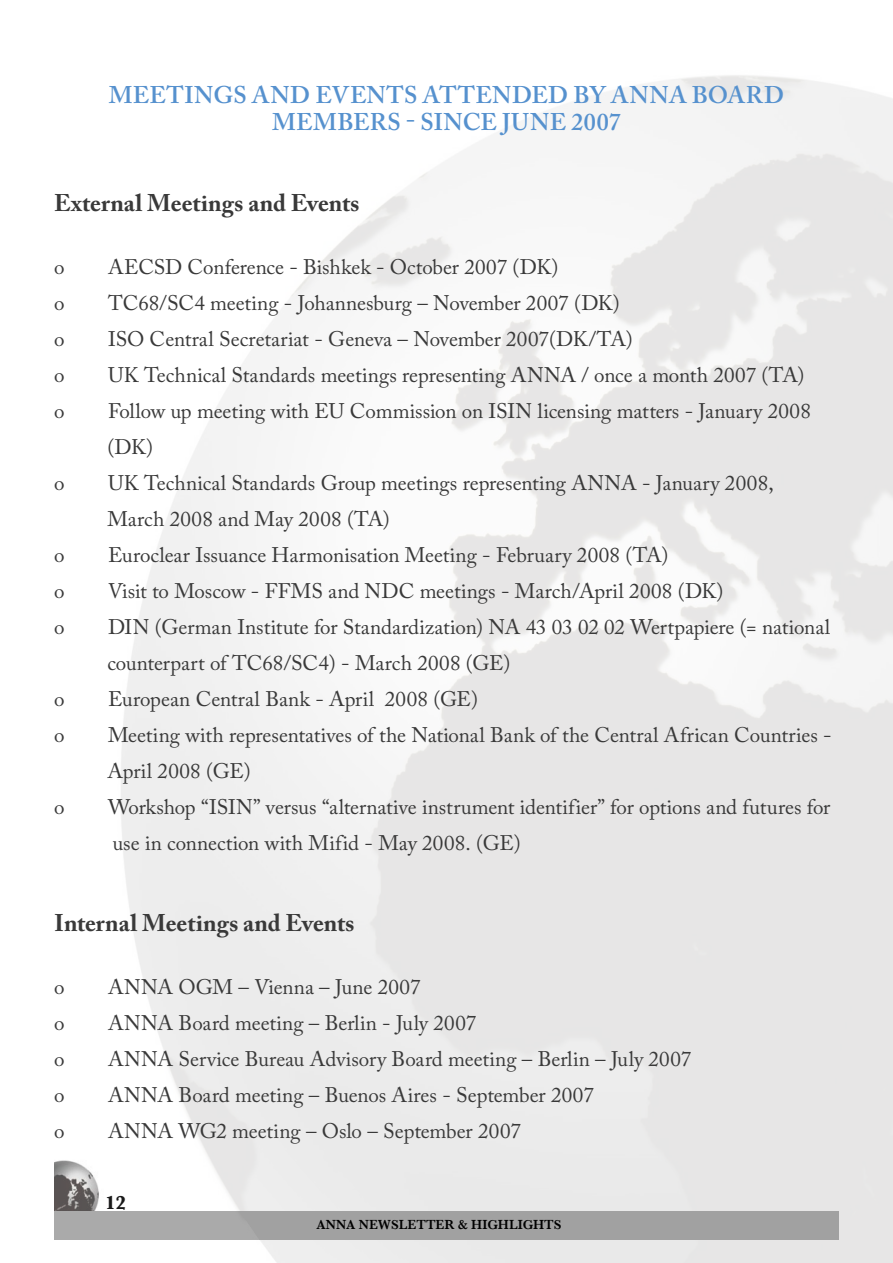
<style>
.page{position:relative;width:893px;height:1263px;background:#fff}
.page>*{position:absolute;margin:0;border:0;box-sizing:border-box;transform-origin:0 0}
.t1{font:600 24px/27px "Adobe Caslon Pro";letter-spacing:.015em;color:#5691ce;text-align:center}
.t2{font:700 24px "Adobe Caslon Pro";color:#393939}
.t3{font:21px/36px "Adobe Caslon Pro";color:#393939}
.t4{font:700 19.5px "Baskerville";color:#000}
.t5{font:600 13.5px "Baskerville";color:#000}
</style>
<div class="page">
<img style="left:54px;top:75px;width:838px;height:1188px">
<img style="left:54px;top:1154px;width:49px;height:56px">
<hr style="left:892px;top:0;width:1px;height:1263px;background:#000">
<p class="t1" style="left:109px;top:81px;width:677px">MEETINGS AND EVENTS ATTENDED BY ANNA BOARD<br>MEMBERS - SINCE JUNE 2007</p>
<p class="t2" style="left:54px;top:188px;width:307px">External Meetings and Events</p>
<p class="t3" style="left:54px;top:248px;width:12px">o</p>
<p class="t3" style="left:108px;top:248px;width:452px">AECSD Conference - Bishkek - October 2007 (DK)</p>
<p class="t3" style="left:54px;top:284px;width:12px">o</p>
<p class="t3" style="left:108px;top:284px;width:513px">TC68/SC4 meeting - Johannesburg – November 2007 (DK)</p>
<p class="t3" style="left:54px;top:320px;width:12px">o</p>
<p class="t3" style="left:108px;top:320px;width:526px">ISO Central Secretariat - Geneva – November 2007(DK/TA)</p>
<p class="t3" style="left:54px;top:356px;width:12px">o</p>
<p class="t3" style="left:108px;top:356px;width:698px">UK Technical Standards meetings representing ANNA / once a month 2007 (TA)</p>
<p class="t3" style="left:54px;top:392px;width:12px">o</p>
<p class="t3" style="left:107px;top:392px;width:705px">Follow up meeting with EU Commission on ISIN licensing matters - January 2008 (DK)</p>
<p class="t3" style="left:54px;top:464px;width:12px">o</p>
<p class="t3" style="left:107px;top:464px;width:668px">UK Technical Standards Group meetings representing ANNA - January 2008,<br>March 2008 and May 2008 (TA)</p>
<p class="t3" style="left:54px;top:536px;width:12px">o</p>
<p class="t3" style="left:108px;top:536px;width:562px">Euroclear Issuance Harmonisation Meeting - February 2008 (TA)</p>
<p class="t3" style="left:54px;top:572px;width:12px">o</p>
<p class="t3" style="left:108px;top:572px;width:617px">Visit to Moscow - FFMS and NDC meetings - March/April 2008 (DK)</p>
<p class="t3" style="left:54px;top:608px;width:12px">o</p>
<p class="t3" style="left:107px;top:608px;width:724px">DIN (German Institute for Standardization) NA 43 03 02 02 Wertpapiere (= national counterpart of TC68/SC4) - March 2008 (GE)</p>
<p class="t3" style="left:54px;top:680px;width:12px">o</p>
<p class="t3" style="left:108px;top:680px;width:371px">European Central Bank - April 2008 (GE)</p>
<p class="t3" style="left:54px;top:716px;width:12px">o</p>
<p class="t3" style="left:107px;top:716px;width:726px">Meeting with representatives of the National Bank of the Central African Countries -<br>April 2008 (GE)</p>
<p class="t3" style="left:54px;top:788px;width:12px">o</p>
<p class="t3" style="left:108px;top:788px;width:724px">Workshop “ISIN” versus “alternative instrument identifier” for options and futures for use in connection with Mifid - May 2008. (GE)</p>
<p class="t2" style="left:54px;top:908px;width:302px">Internal Meetings and Events</p>
<p class="t3" style="left:54px;top:968px;width:12px">o</p>
<p class="t3" style="left:108px;top:968px;width:314px">ANNA OGM – Vienna – June 2007</p>
<p class="t3" style="left:54px;top:1004px;width:12px">o</p>
<p class="t3" style="left:108px;top:1004px;width:370px">ANNA Board meeting – Berlin - July 2007</p>
<p class="t3" style="left:54px;top:1040px;width:12px">o</p>
<p class="t3" style="left:108px;top:1040px;width:585px">ANNA Service Bureau Advisory Board meeting – Berlin – July 2007</p>
<p class="t3" style="left:54px;top:1076px;width:12px">o</p>
<p class="t3" style="left:108px;top:1076px;width:487px">ANNA Board meeting – Buenos Aires - September 2007</p>
<p class="t3" style="left:54px;top:1112px;width:12px">o</p>
<p class="t3" style="left:108px;top:1112px;width:414px">ANNA WG2 meeting – Oslo – September 2007</p>
<p class="t4" style="left:105px;top:1191px;width:23px">12</p>
<p class="t5" style="left:317px;top:1216px;width:246px">ANNA NEWSLETTER &amp; HIGHLIGHTS</p>
</div>
